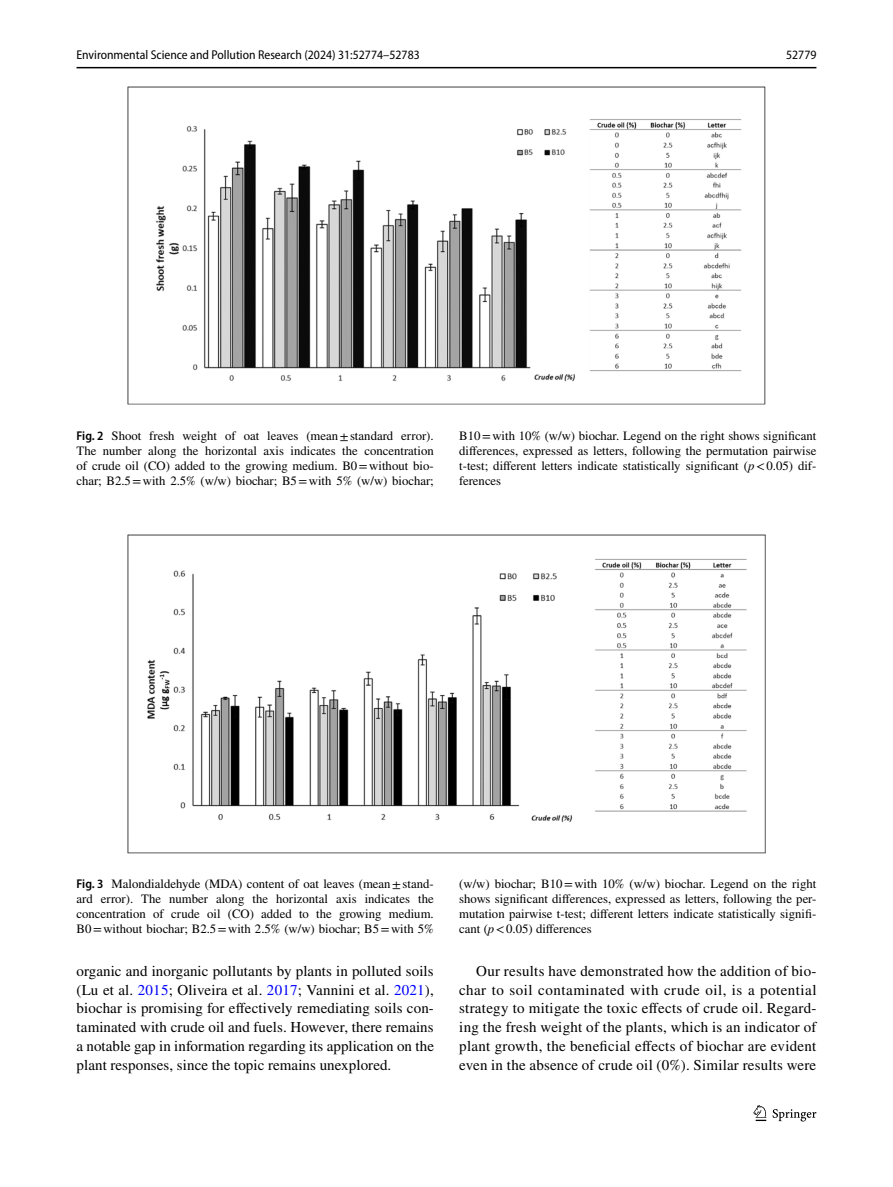
<style>
.page{position:relative;width:893px;height:1187px;background:#fff}
.page>*{position:absolute;margin:0;border:0;box-sizing:border-box;transform-origin:0 0}
.t1{font:15px/18.8px "STIX";letter-spacing:.005em;color:#000;text-align:justify}
.t2{font:12.75px/15px "STIX";color:#000;text-align:justify}
.t3{font:semi-condensed 12.75px "Myriad Pro";color:#000}
.s1{font-family:"Myriad Pro";font-weight:600;font-stretch:semi-condensed}
.s2{font-style:italic}
.s3{color:#00f}
</style>
<div class="page">
<hr style="left:77px;top:67px;width:739px;height:1px;background:#000">
<svg style="left:753px;top:1105px;width:13px;height:15px"></svg>
<svg style="left:773px;top:1109px;width:43px;height:12px"></svg>
<img style="left:127px;top:87px;width:638px;height:318px">
<img style="left:127px;top:534px;width:638px;height:319px">
<p class="t3" style="left:77px;top:48px;width:345px">Environmental Science and Pollution Research (2024) 31:52774–52783</p>
<p class="t3" style="left:786px;top:48px;width:32px">52779</p>
<p class="t2" style="left:77px;top:429px;width:359px"><span class="s1">Fig. 2</span> Shoot fresh weight of oat leaves (mean±standard error).<br>The number along the horizontal axis indicates the concentration of crude oil (CO) added to the growing medium. B0=without bio&shy;char; B2.5=with 2.5% (w/w) biochar; B5=with 5% (w/w) biochar;</p>
<p class="t2" style="left:459px;top:429px;width:359px">B10=with 10% (w/w) biochar. Legend on the right shows significant differences, expressed as letters, following the permutation pairwise t-test; different letters indicate statistically significant (<span class="s2">p</span>&lt;0.05) dif&shy;ferences</p>
<p class="t2" style="left:77px;top:877px;width:359px"><span class="s1">Fig. 3</span> Malondialdehyde (MDA) content of oat leaves (mean±stand&shy;ard error). The number along the horizontal axis indicates the concentration of crude oil (CO) added to the growing medium.<br>B0=without biochar; B2.5=with 2.5% (w/w) biochar; B5=with 5%</p>
<p class="t2" style="left:459px;top:877px;width:359px">(w/w) biochar; B10=with 10% (w/w) biochar. Legend on the right shows significant differences, expressed as letters, following the per&shy;mutation pairwise t-test; different letters indicate statistically signifi&shy;cant (<span class="s2">p</span>&lt;0.05) differences</p>
<p class="t1" style="left:77px;top:962px;width:359px">organic and inorganic pollutants by plants in polluted soils (Lu et al. <span class="s3">2015</span>; Oliveira et al. <span class="s3">2017</span>; Vannini et al. <span class="s3">2021</span>), biochar is promising for effectively remediating soils con&shy;taminated with crude oil and fuels. However, there remains a notable gap in information regarding its application on the plant responses, since the topic remains unexplored.</p>
<p class="t1" style="left:459px;top:962px;width:359px;text-indent:17px">Our results have demonstrated how the addition of bio&shy;char to soil contaminated with crude oil, is a potential strategy to mitigate the toxic effects of crude oil. Regard&shy;ing the fresh weight of the plants, which is an indicator of plant growth, the beneficial effects of biochar are evident even in the absence of crude oil (0%). Similar results were</p>
</div>
